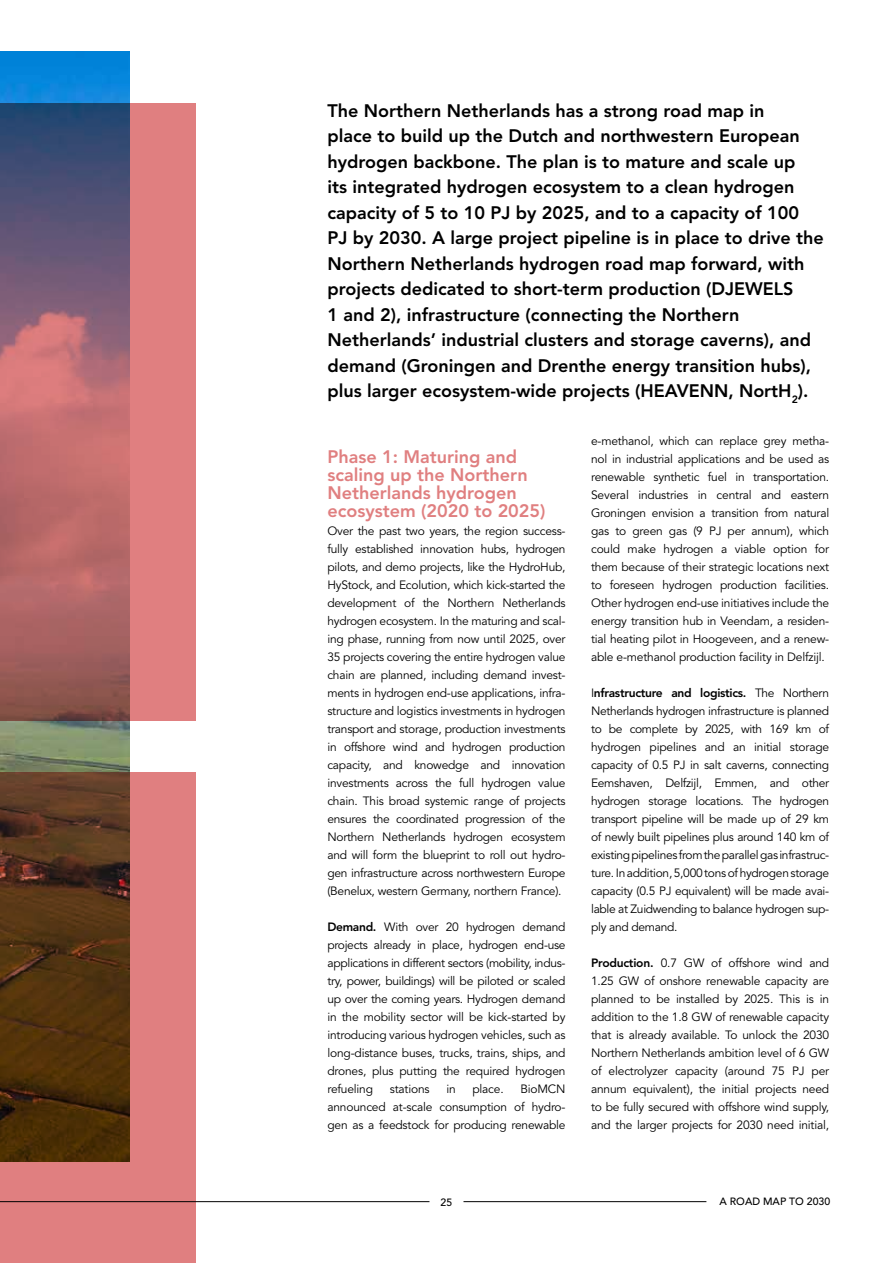
<style>
.page{position:relative;width:893px;height:1263px;background:#fff}
.page>*{position:absolute;margin:0;border:0;box-sizing:border-box;transform-origin:0 0}
.t1{font:800 18px/25.5px "Avenir LT Std";color:#000}
.t2{font:800 18px/18px "Avenir LT Std";color:#e07f80}
.t3{font:12px/18px "Avenir LT Std";letter-spacing:-.015em;color:#000;text-align:justify}
.t4{font:500 10.5px "Avenir LT Std";color:#000}
.s1{font-weight:800}
</style>
<div class="page">
<img style="left:0;top:51px;width:130px;height:720px">
<hr style="left:0;top:1201px;width:429px;height:1px;background:#000">
<svg style="left:0;top:104px;width:196px;height:616px;background:#ac6b73"></svg>
<svg style="left:0;top:771px;width:196px;height:492px;background:#935545"></svg>
<hr style="left:463px;top:1201px;width:243px;height:1px;background:#000">
<p class="t1" style="left:327px;top:98px;width:498px">The Northern Netherlands has a strong road map in<br>place to build up the Dutch and northwestern European hydrogen backbone. The plan is to mature and scale up<br>its integrated hydrogen ecosystem to a clean hydrogen capacity of 5 to 10 PJ by 2025, and to a capacity of 100<br>PJ by 2030. A large project pipeline is in place to drive the Northern Netherlands hydrogen road map forward, with projects dedicated to short-term production (DJEWELS<br>1 and 2), infrastructure (connecting the Northern Netherlands’ industrial clusters and storage caverns), and demand (Groningen and Drenthe energy transition hubs), plus larger ecosystem-wide projects (HEAVENN, NortH<sub>2</sub>).</p>
<h1 class="t2" style="left:327px;top:448px;width:220px">Phase 1: Maturing and scaling up the Northern<br>Netherlands hydrogen ecosystem (2020 to 2025)</h1>
<p class="t3" style="left:327px;top:522px;width:240px">Over the past two years, the region success&shy;fully established innovation hubs, hydrogen pilots, and demo projects, like the HydroHub, HyStock, and Ecolution, which kick-started the development of the Northern Netherlands hydrogen ecosystem. In the maturing and scal&shy;ing phase, running from now until 2025, over 35 projects covering the entire hydrogen value chain are planned, including demand invest&shy;ments in hydrogen end-use applications, infra&shy;structure and logistics investments in hydrogen transport and storage, production investments in offshore wind and hydrogen production capacity, and knowedge and innovation investments across the full hydrogen value chain. This broad systemic range of projects ensures the coordinated progression of the Northern Netherlands hydrogen ecosystem and will form the blueprint to roll out hydro&shy;gen infrastructure across northwestern Europe (Benelux, western Germany, northern France).</p>
<p class="t3" style="left:327px;top:918px;width:240px"><span class="s1">Demand.</span> With over 20 hydrogen demand projects already in place, hydrogen end-use applications in different sectors (mobility, indus&shy;try, power, buildings) will be piloted or scaled up over the coming years. Hydrogen demand in the mobility sector will be kick-started by introducing various hydrogen vehicles, such as long-distance buses, trucks, trains, ships, and drones, plus putting the required hydrogen refueling</p>
<p class="t3" style="left:390px;top:1080px;width:41px">stations</p>
<p class="t3" style="left:446px;top:1080px;width:11px">in</p>
<p class="t3" style="left:472px;top:1080px;width:33px">place.</p>
<p class="t3" style="left:327px;top:1080px;width:240px;text-indent:193px">BioMCN announced at-scale consumption of hydro&shy;gen as a feedstock for producing renewable</p>
<p class="t3" style="left:591px;top:432px;width:240px">e-methanol, which can replace grey metha&shy;nol in industrial applications and be used as renewable synthetic fuel in transportation.<br>Several industries in central and eastern Groningen envision a transition from natural gas to green gas (9 PJ per annum), which could make hydrogen a viable option for them because of their strategic locations next to foreseen hydrogen production facilities.<br>Other hydrogen end-use initiatives include the energy transition hub in Veendam, a residen&shy;tial heating pilot in Hoogeveen, and a renew&shy;able e-methanol production facility in Delfzijl.</p>
<p class="t3" style="left:591px;top:684px;width:240px">I<span class="s1">nfrastructure and logistics.</span> The Northern Netherlands hydrogen infrastructure is planned to be complete by 2025, with 169 km of hydrogen pipelines and an initial storage capacity of 0.5 PJ in salt caverns, connecting Eemshaven, Delfzijl, Emmen, and other hydrogen storage locations. The hydrogen transport pipeline will be made up of 29 km of newly built pipelines plus around 140 km of existing pipelines from the parallel gas infrastruc&shy;ture. In addition, 5,000 tons of hydrogen storage capacity (0.5 PJ equivalent) will be made avai&shy;lable at Zuidwending to balance hydrogen sup&shy;ply and demand.</p>
<p class="t3" style="left:591px;top:954px;width:240px"><span class="s1">Production.</span> 0.7 GW of offshore wind and 1.25 GW of onshore renewable capacity are planned to be installed by 2025. This is in addition to the 1.8 GW of renewable capacity that is already available. To unlock the 2030<br>Northern Netherlands ambition level of 6 GW of electrolyzer capacity (around 75 PJ per annum equivalent), the initial projects need to be fully secured with offshore wind supply, and the larger projects for 2030 need initial,</p>
<p class="t4" style="left:441px;top:1196px;width:13px">25</p>
<p class="t4" style="left:720px;top:1195px;width:112px">A ROAD MAP TO 2030</p>
</div>
